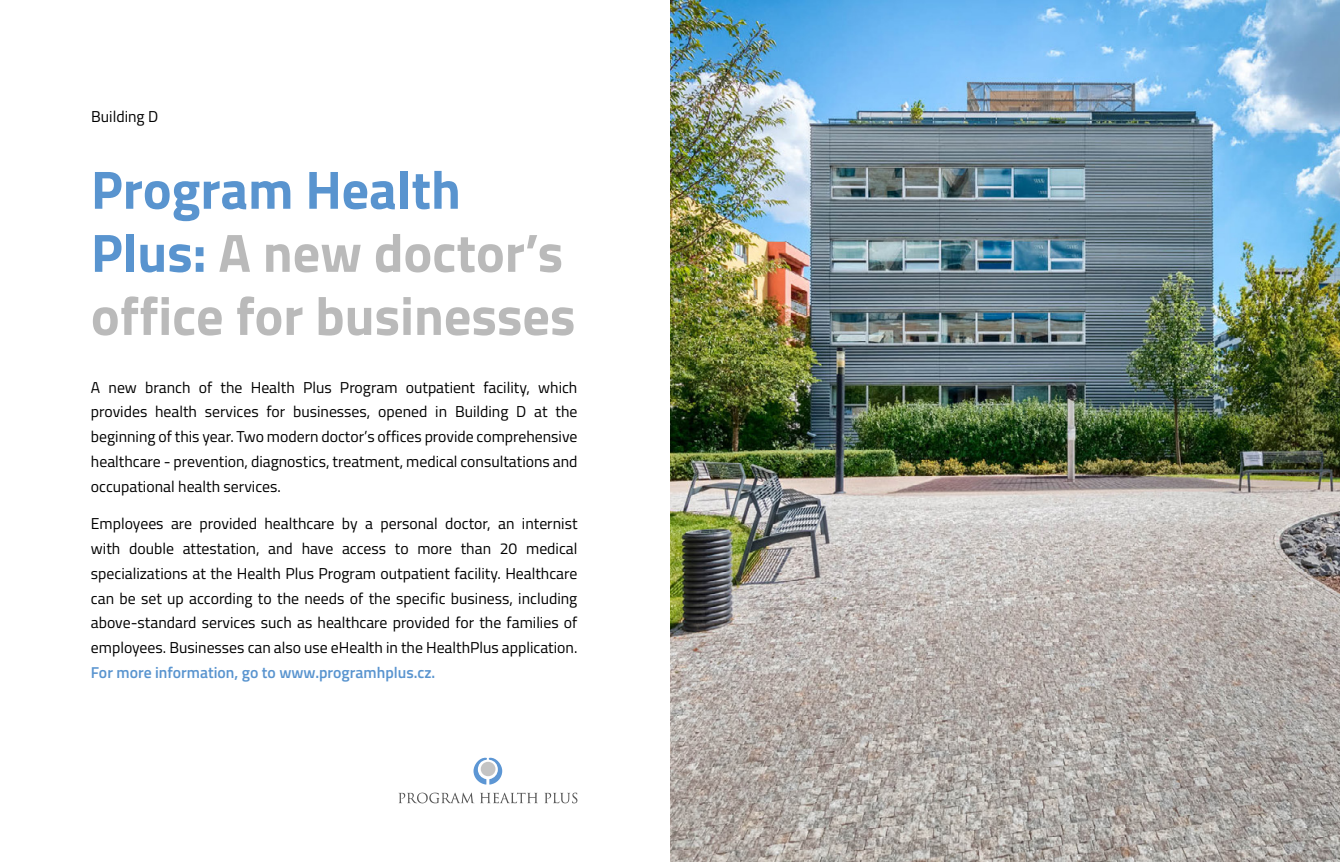
<style>
.page{position:relative;width:1340px;height:862px;background:#fff}
.page>*{position:absolute;margin:0;border:0;box-sizing:border-box;transform-origin:0 0}
.t1{font:700 54px/63px "Titillium Web";color:#bababa}
.t2{font:15.75px/24.8px "Titillium Web";color:#000;text-align:justify}
.t3{font:600 15.75px "Titillium Web";color:#5994cf}
.s1{color:#5994cf}
</style>
<div class="page">
<img style="left:670px;top:0;width:669px;height:861px">
<svg style="left:544px;top:792px;width:33px;height:11px"></svg>
<svg style="left:480px;top:792px;width:58px;height:10px"></svg>
<svg style="left:398px;top:792px;width:76px;height:11px"></svg>
<svg style="left:473px;top:757px;width:29px;height:27px"></svg>
<p class="t2" style="left:91px;top:103px;width:69px">Building D</p>
<h1 class="t1" style="left:91px;top:155px;width:486px"><span class="s1">Program Health<br>Plus:</span> A new doctor’s office for businesses</h1>
<p class="t2" style="left:91px;top:374px;width:488px">A new branch of the Health Plus Program outpatient facility, which provides health services for businesses, opened in Building D at the beginning of this year. Two modern doctor’s offices provide comprehensive healthcare - prevention, diagnostics, treatment, medical consultations and occupational health services.</p>
<p class="t2" style="left:91px;top:510px;width:488px">Employees are provided healthcare by a personal doctor, an internist with double attestation, and have access to more than 20 medical specializations at the Health Plus Program outpatient facility. Healthcare can be set up according to the needs of the specific business, including above-standard services such as healthcare provided for the families of employees. Businesses can also use eHealth in the HealthPlus application.</p>
<p class="t3" style="left:91px;top:660px;width:346px">For more information, go to www.programhplus.cz.</p>
</div>
